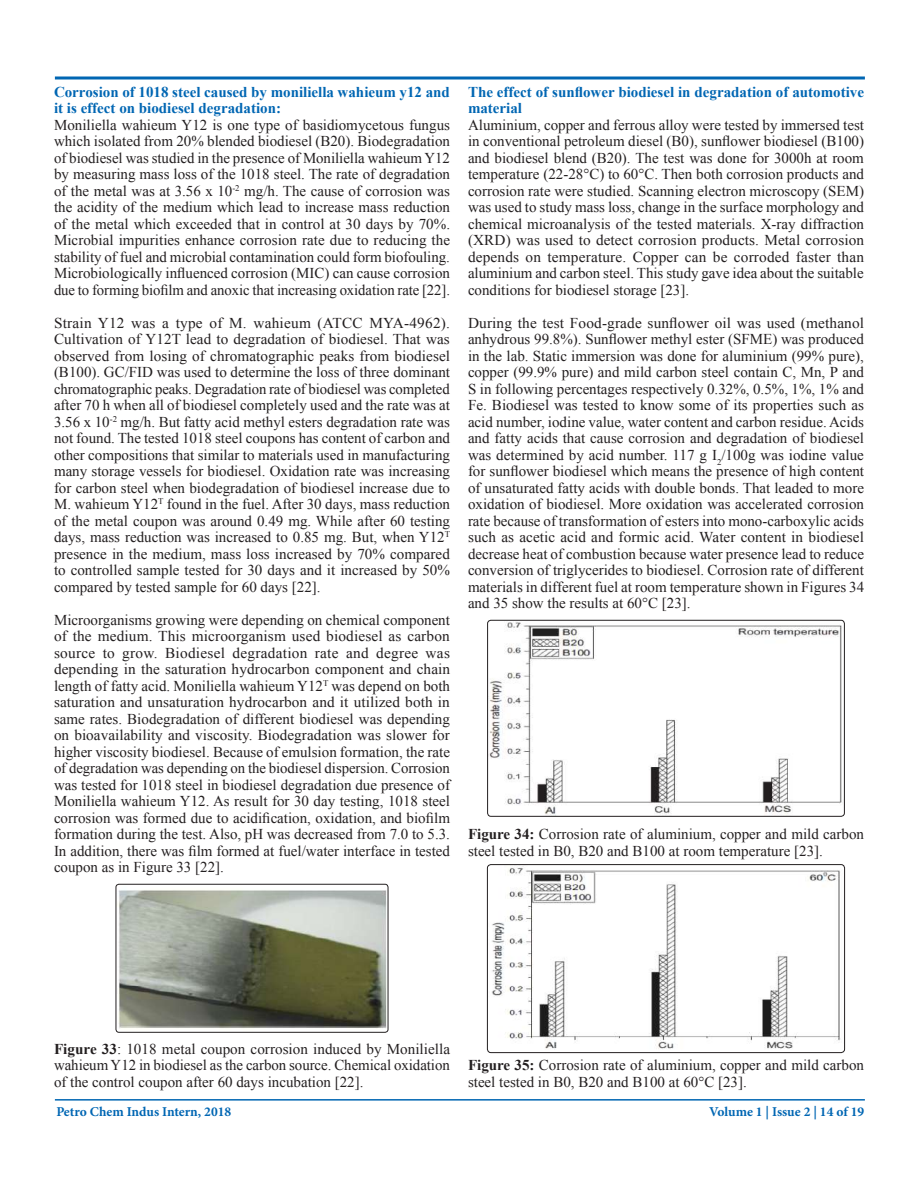
<style>
.page{position:relative;width:918px;height:1188px;background:#fff}
.page>*{position:absolute;margin:0;border:0;box-sizing:border-box;transform-origin:0 0}
.t1{font:15px/16.5px "Times New Roman";color:#231f20;text-align:justify}
.t2{font:700 15px/16.5px "Times New Roman";color:#0166b3}
.t3{font:700 13.5px "Minion Pro";letter-spacing:-.005em;color:#0166b3}
.s1{font-weight:700}
</style>
<div class="page">
<svg style="left:54px;top:76px;width:811px;height:4px"></svg>
<hr style="left:55px;top:1099px;width:810px;height:2px;background:#0166b3">
<img style="left:116px;top:884px;width:272px;height:148px">
<div style="left:116px;top:884px;width:272px;height:148px;border:1px solid #231f20;border-radius:3px"></div>
<img style="left:488px;top:620px;width:356px;height:195px">
<div style="left:487px;top:620px;width:358px;height:197px;border:1px solid #231f20;border-radius:3px"></div>
<img style="left:487px;top:865px;width:358px;height:188px">
<div style="left:487px;top:864px;width:358px;height:189px;border:1px solid #231f20;border-radius:4px"></div>
<p class="t2" style="left:54px;top:83px;width:397px">Corrosion of 1018 steel caused by moniliella wahieum y12 and it is effect on biodiesel degradation:</p>
<p class="t1" style="left:54px;top:116px;width:398px">Moniliella wahieum Y12 is one type of basidiomycetous fungus which isolated from 20% blended biodiesel (B20). Biodegradation of biodiesel was studied in the presence of Moniliella wahieum Y12 by measuring mass loss of the 1018 steel. The rate of degradation of the metal was at 3.56 x 10<sup>-2</sup> mg/h. The cause of corrosion was the acidity of the medium which lead to increase mass reduction of the metal which exceeded that in control at 30 days by 70%.<br>Microbial impurities enhance corrosion rate due to reducing the stability of fuel and microbial contamination could form biofouling.<br>Microbiologically influenced corrosion (MIC) can cause corrosion due to forming biofilm and anoxic that increasing oxidation rate [22].</p>
<p class="t1" style="left:54px;top:314px;width:398px">Strain Y12 was a type of M. wahieum (ATCC MYA-4962).<br>Cultivation of Y12T lead to degradation of biodiesel. That was observed from losing of chromatographic peaks from biodiesel (B100). GC/FID was used to determine the loss of three dominant chromatographic peaks. Degradation rate of biodiesel was completed after 70 h when all of biodiesel completely used and the rate was at 3.56 x 10<sup>-2</sup> mg/h. But fatty acid methyl esters degradation rate was not found. The tested 1018 steel coupons has content of carbon and other compositions that similar to materials used in manufacturing many storage vessels for biodiesel. Oxidation rate was increasing for carbon steel when biodegradation of biodiesel increase due to M. wahieum Y12<sup>T</sup> found in the fuel. After 30 days, mass reduction of the metal coupon was around 0.49 mg. While after 60 testing days, mass reduction was increased to 0.85 mg. But, when Y12<sup>T </sup>presence in the medium, mass loss increased by 70% compared to controlled sample tested for 30 days and it increased by 50% compared by tested sample for 60 days [22].</p>
<p class="t1" style="left:54px;top:611px;width:398px">Microorganisms growing were depending on chemical component of the medium. This microorganism used biodiesel as carbon source to grow. Biodiesel degradation rate and degree was depending in the saturation hydrocarbon component and chain length of fatty acid. Moniliella wahieum Y12<sup>T</sup> was depend on both saturation and unsaturation hydrocarbon and it utilized both in same rates. Biodegradation of different biodiesel was depending on bioavailability and viscosity. Biodegradation was slower for higher viscosity biodiesel. Because of emulsion formation, the rate of degradation was depending on the biodiesel dispersion. Corrosion was tested for 1018 steel in biodiesel degradation due presence of Moniliella wahieum Y12. As result for 30 day testing, 1018 steel corrosion was formed due to acidification, oxidation, and biofilm formation during the test. Also, pH was decreased from 7.0 to 5.3.<br>In addition, there was film formed at fuel/water interface in tested coupon as in Figure 33 [22].</p>
<p class="t2" style="left:468px;top:83px;width:398px">The effect of sunflower biodiesel in degradation of automotive material</p>
<p class="t1" style="left:468px;top:116px;width:398px">Aluminium, copper and ferrous alloy were tested by immersed test in conventional petroleum diesel (B0), sunflower biodiesel (B100) and biodiesel blend (B20). The test was done for 3000h at room temperature (22-28°C) to 60°C. Then both corrosion products and corrosion rate were studied. Scanning electron microscopy (SEM) was used to study mass loss, change in the surface morphology and chemical microanalysis of the tested materials. X-ray diffraction (XRD) was used to detect corrosion products. Metal corrosion depends on temperature. Copper can be corroded faster than aluminium and carbon steel. This study gave idea about the suitable conditions for biodiesel storage [23].</p>
<p class="t1" style="left:468px;top:314px;width:398px">During the test Food-grade sunflower oil was used (methanol anhydrous 99.8%). Sunflower methyl ester (SFME) was produced in the lab. Static immersion was done for aluminium (99% pure), copper (99.9% pure) and mild carbon steel contain C, Mn, P and S in following percentages respectively 0.32%, 0.5%, 1%, 1% and Fe. Biodiesel was tested to know some of its properties such as acid number, iodine value, water content and carbon residue. Acids and fatty acids that cause corrosion and degradation of biodiesel was determined by acid number. 117 g I<sub>2</sub>/100g was iodine value for sunflower biodiesel which means the presence of high content of unsaturated fatty acids with double bonds. That leaded to more oxidation of biodiesel. More oxidation was accelerated corrosion rate because of transformation of esters into mono-carboxylic acids such as acetic acid and formic acid. Water content in biodiesel decrease heat of combustion because water presence lead to reduce conversion of triglycerides to biodiesel. Corrosion rate of different materials in different fuel at room temperature shown in Figures 34 and 35 show the results at 60°C [23].</p>
<p class="t1" style="left:468px;top:826px;width:398px"><span class="s1">Figure 34:</span> Corrosion rate of aluminium, copper and mild carbon steel tested in B0, B20 and B100 at room temperature [23].</p>
<p class="t1" style="left:54px;top:1040px;width:398px"><span class="s1">Figure 33</span>: 1018 metal coupon corrosion induced by Moniliella wahieum Y12 in biodiesel as the carbon source. Chemical oxidation of the control coupon after 60 days incubation [22].</p>
<p class="t1" style="left:468px;top:1057px;width:398px"><span class="s1">Figure 35:</span> Corrosion rate of aluminium, copper and mild carbon steel tested in B0, B20 and B100 at 60°C [23].</p>
<p class="t3" style="left:56px;top:1102px;width:176px">Petro Chem Indus Intern, 2018</p>
<p class="t3" style="left:709px;top:1102px;width:157px">Volume 1 | Issue 2 | 14 of 19</p>
</div>
